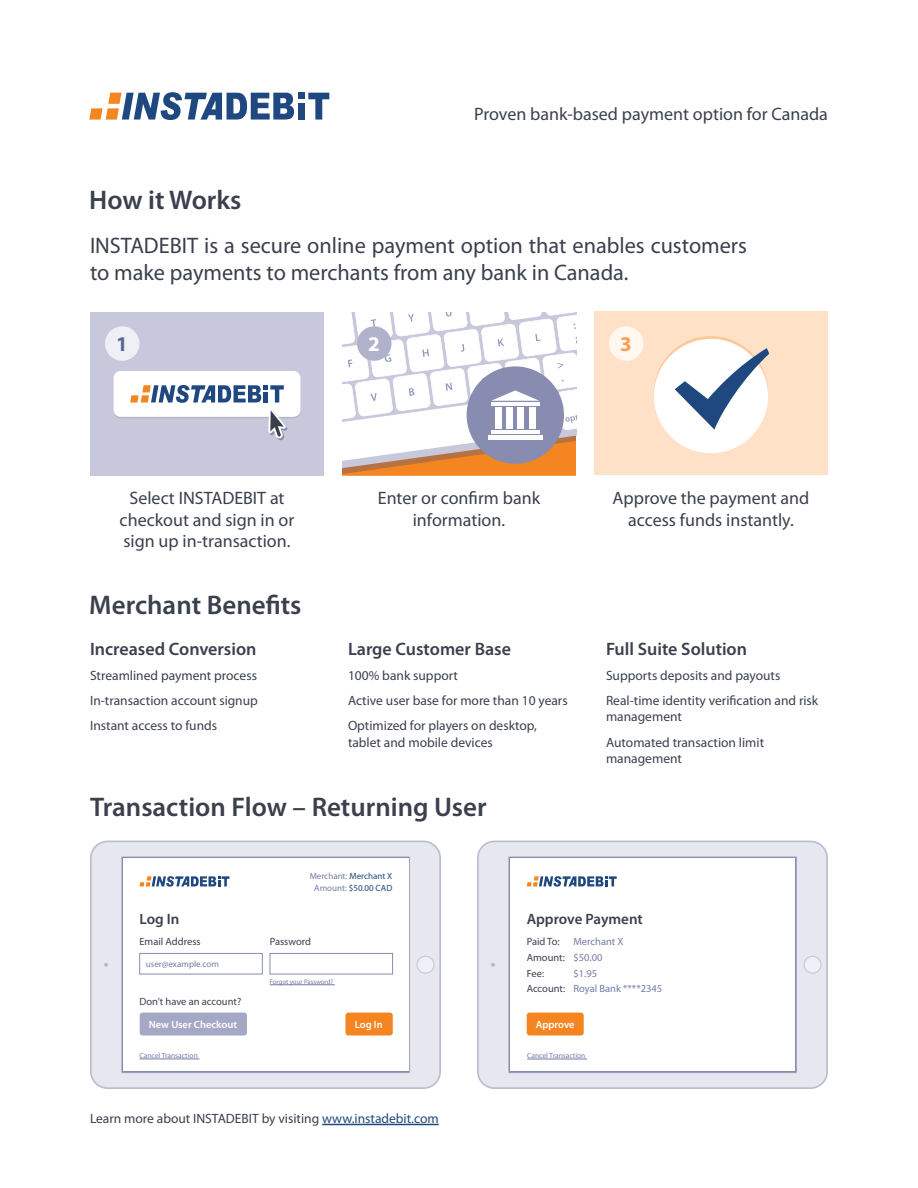
<style>
.page{position:relative;width:918px;height:1188px;background:#fff}
.page>*{position:absolute;margin:0;border:0;box-sizing:border-box;transform-origin:0 0}
.t1{font:600 27px "Myriad Pro";color:#3a404d}
.t2{font:22.5px/27px "Myriad Pro";color:#3a404d}
.t3{font:700 21px "Myriad Pro";color:#5a6696}
.t4{font:700 21px "Myriad Pro";color:#fff}
.t5{font:700 21px "Myriad Pro";color:#f8a054}
.t6{font:18px/21.6px "Myriad Pro";color:#3a404d;text-align:center}
.t7{font:600 18px "Myriad Pro";color:#3a404d}
.t8{font:600 15px "Myriad Pro";letter-spacing:-.005em;color:#3a404d}
.t9{font:13.5px/25.2px "Myriad Pro";color:#3a404d}
.t10{font:10.5px/15.6px "Myriad Pro";color:#3a404d}
.t11{font:10.5px/15.6px "Myriad Pro";color:#757ba5}
.t12{font:600 10.5px "Myriad Pro";color:#fff}
.t13{font:9px/12px "Myriad Pro";color:#1f4880;text-align:center}
.t14{font:9px "Myriad Pro";color:#757ba5}
.t15{font:7.5px "Myriad Pro";color:#757ba5}
.t16{font:6.75px "Myriad Pro";color:#757ba5}
.s1{color:#757ba5}
.s2{color:#1f487f}
</style>
<div class="page">
<div style="left:91px;top:841px;width:349px;height:247px;background:#e6e7ef;border-radius:17px"></div>
<div style="left:90px;top:841px;width:351px;height:248px;border:2px solid #bbbed3;border-radius:17px"></div>
<div style="left:417px;top:956px;width:18px;height:18px;border:2px solid #c7c8db;border-radius:50%"></div>
<svg style="left:104px;top:963px;width:4px;height:4px"></svg>
<svg style="left:122px;top:857px;width:288px;height:216px;background:#9fa3c0"></svg>
<div style="left:418px;top:957px;width:15px;height:16px;background:#eff0f5;border-radius:50%"></div>
<div style="left:478px;top:841px;width:349px;height:247px;background:#e6e7ef;border-radius:17px"></div>
<div style="left:477px;top:841px;width:351px;height:248px;border:2px solid #bbbed3;border-radius:17px"></div>
<div style="left:804px;top:956px;width:18px;height:18px;border:2px solid #c7c8db;border-radius:50%"></div>
<svg style="left:491px;top:963px;width:4px;height:4px"></svg>
<div style="left:509px;top:857px;width:288px;height:216px;background:#878cb0"></div>
<div style="left:805px;top:957px;width:15px;height:16px;background:#eff0f5;border-radius:50%"></div>
<div style="left:123px;top:858px;width:285px;height:213px;background:#fff"></div>
<div style="left:510px;top:858px;width:285px;height:213px;background:#fff"></div>
<hr style="left:322px;top:1124px;width:117px;height:1px;background:#1f487f">
<svg style="left:308px;top:93px;width:21px;height:27px"></svg>
<svg style="left:89px;top:92px;width:205px;height:28px"></svg>
<div style="left:298px;top:103px;width:7px;height:17px;background:#1f4880"></div>
<div style="left:298px;top:93px;width:7px;height:6px;background:#1f4880"></div>
<svg style="left:139px;top:876px;width:91px;height:11px"></svg>
<svg style="left:527px;top:876px;width:90px;height:11px"></svg>
<div style="left:90px;top:312px;width:234px;height:164px;background:#c7c8db"></div>
<div style="left:114px;top:371px;width:186px;height:46px;background:#fff;border-radius:7px"></div>
<svg style="left:114px;top:385px;width:186px;height:55px"></svg>
<div style="left:594px;top:311px;width:234px;height:164px;background:#fee1c6"></div>
<svg style="left:654px;top:336px;width:114px;height:114px"></svg>
<div style="left:654px;top:339px;width:114px;height:114px;background:#fff;border-radius:50%"></div>
<svg style="left:675px;top:348px;width:94px;height:82px"></svg>
<div style="left:105px;top:326px;width:35px;height:35px;background:#eff0f5;border-radius:50%"></div>
<div style="left:609px;top:326px;width:35px;height:35px;background:#fef8f0;border-radius:50%"></div>
<svg style="left:342px;top:312px;width:234px;height:164px"></svg>
<hr style="left:270px;top:984px;width:65px;height:1px;background:#757ba5">
<hr style="left:140px;top:1059px;width:59px;height:1px;background:#757ba5">
<hr style="left:527px;top:1059px;width:60px;height:1px;background:#757ba5">
<div style="left:140px;top:953px;width:122px;height:21px;border:1px solid #878cb0"></div>
<div style="left:140px;top:1013px;width:107px;height:23px;background:#a5a8c4;border-radius:3px"></div>
<div style="left:345px;top:1013px;width:48px;height:23px;background:#f48521;border-radius:3px"></div>
<div style="left:527px;top:1013px;width:57px;height:23px;background:#f48521;border-radius:3px"></div>
<div style="left:270px;top:953px;width:123px;height:21px;border:1px solid #878cb0"></div>
<h1 class="t1" style="left:89px;top:185px;width:154px">How it Works</h1>
<h3 class="t6" style="left:474px;top:103px;width:355px">Proven bank-based payment option for Canada</h3>
<h2 class="t2" style="left:90px;top:232px;width:659px">INSTADEBIT is a secure online payment option that enables customers to make payments to merchants from any bank in Canada.</h2>
<h3 class="t3" style="left:116px;top:333px;width:13px">1</h3>
<h3 class="t4" style="left:368px;top:333px;width:13px">2</h3>
<h3 class="t5" style="left:620px;top:333px;width:13px">3</h3>
<h3 class="t6" style="left:120px;top:488px;width:176px">Select INSTADEBIT at checkout and sign in or sign up in‑transaction.</h3>
<h3 class="t6" style="left:378px;top:488px;width:164px">Enter or confirm bank information.</h3>
<h3 class="t6" style="left:613px;top:488px;width:198px">Approve the payment and access funds instantly.</h3>
<h1 class="t1" style="left:89px;top:590px;width:214px">Merchant Benefits</h1>
<h3 class="t7" style="left:90px;top:639px;width:168px">Increased Conversion</h3>
<p class="t9" style="left:90px;top:663px;width:169px;text-align:justify">Streamlined payment process In-transaction account signup Instant access to funds</p>
<h3 class="t7" style="left:348px;top:639px;width:165px">Large Customer Base</h3>
<p class="t9" style="left:348px;top:663px;width:221px">100% bank support<br>Active user base for more than 10 years<br>Optimized for players on desktop,</p>
<p class="t9" style="left:348px;top:730px;width:146px">tablet and mobile devices</p>
<h1 class="t1" style="left:90px;top:792px;width:398px">Transaction Flow – Returning User</h1>
<p class="t13" style="left:310px;top:870px;width:84px"><span class="s1">Merchant:</span> Merchant X<br><span class="s1">Amount:</span> $50.00 CAD</p>
<h3 class="t7" style="left:606px;top:639px;width:143px">Full Suite Solution</h3>
<p class="t9" style="left:606px;top:663px;width:214px">Supports deposits and payouts<br>Real-time identity verification and risk</p>
<p class="t9" style="left:606px;top:705px;width:160px">management<br>Automated transaction limit</p>
<p class="t9" style="left:606px;top:746px;width:78px">management</p>
<p class="t8" style="left:140px;top:910px;width:42px">Log In</p>
<p class="t10" style="left:140px;top:934px;width:63px">Email Address</p>
<p class="t14" style="left:146px;top:959px;width:75px">user@example.com</p>
<p class="t10" style="left:140px;top:994px;width:103px">Don’t have an account?</p>
<p class="t10" style="left:270px;top:934px;width:43px">Password</p>
<p class="t16" style="left:270px;top:978px;width:65px">Forgot your Password?</p>
<p class="t8" style="left:527px;top:910px;width:118px">Approve Payment</p>
<p class="t10" style="left:527px;top:934px;width:40px">Paid To:<br>Amount:<br>Fee:<br>Account:</p>
<p class="t11" style="left:573px;top:934px;width:90px">Merchant X<br>$50.00<br>$1.95<br>Royal Bank ****2345</p>
<p class="t12" style="left:149px;top:1019px;width:90px">New User Checkout</p>
<p class="t12" style="left:355px;top:1019px;width:30px">Log In</p>
<p class="t12" style="left:536px;top:1019px;width:41px">Approve</p>
<p class="t15" style="left:140px;top:1052px;width:60px">Cancel Transaction</p>
<p class="t15" style="left:527px;top:1052px;width:60px">Cancel Transaction</p>
<p class="t9" style="left:90px;top:1106px;width:350px">Learn more about INSTADEBIT by visiting <span class="s2">www.instadebit.com</span></p>
</div>
